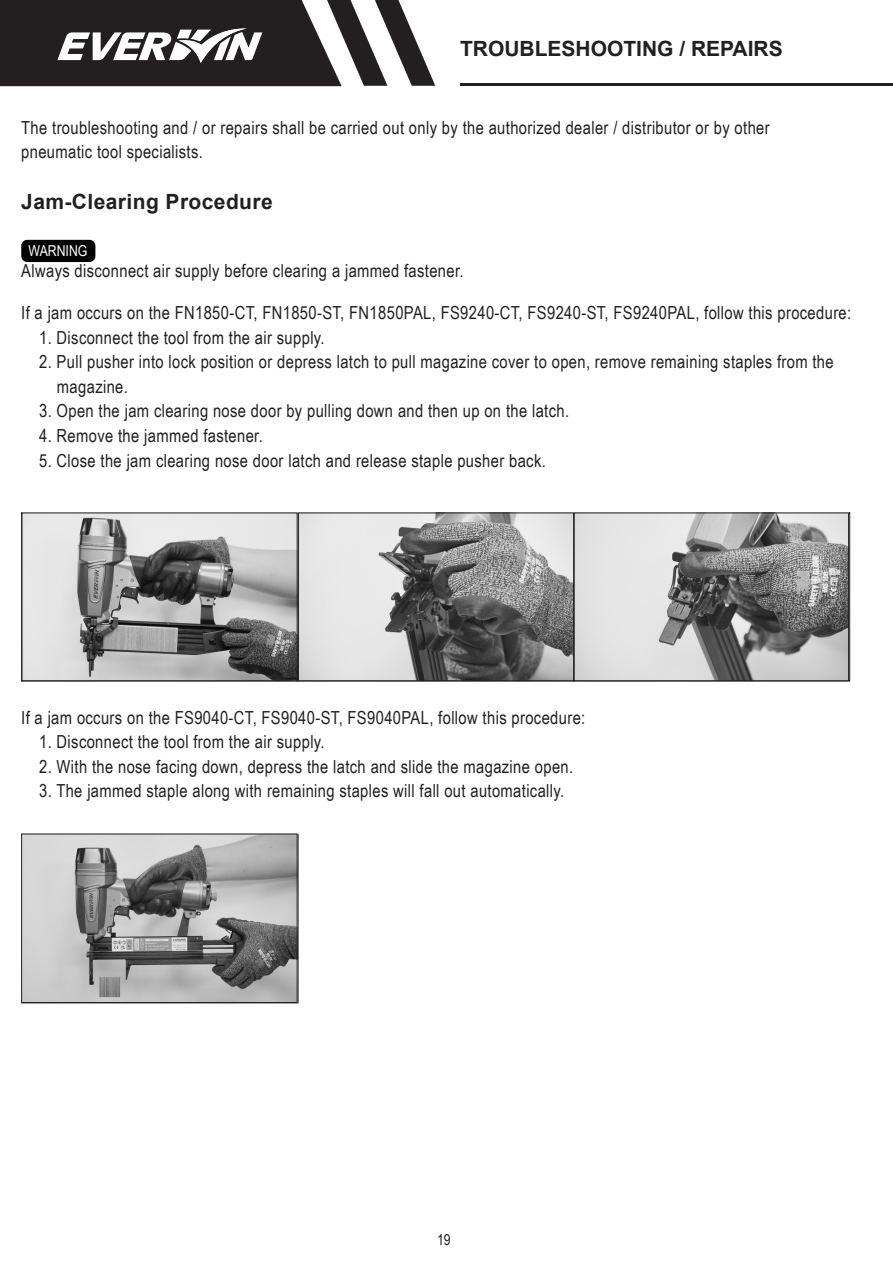
<style>
.page{position:relative;width:893px;height:1263px;background:#fff}
.page>*{position:absolute;margin:0;border:0;box-sizing:border-box;transform-origin:0 0}
.t1{font:700 21px "Arial";color:#231f20}
.t2{font:700 21px "Arial";letter-spacing:.02em;color:#231f20}
.t3{font:18px/24.6px "Arial Narrow";letter-spacing:.02em;color:#231f20}
.t4{font:15px "Arial Narrow";color:#fff}
.t5{font:15px "Arial Narrow";color:#231f20}
</style>
<div class="page">
<img style="left:24px;top:513px;width:823px;height:168px">
<div style="left:574px;top:512px;width:275px;height:169px;border:1px solid #231f20"></div>
<div style="left:22px;top:512px;width:275px;height:169px;border:1px solid #231f20"></div>
<div style="left:298px;top:512px;width:276px;height:169px;border:1px solid #231f20"></div>
<img style="left:23px;top:836px;width:272px;height:165px">
<div style="left:21px;top:834px;width:276px;height:169px;border:1px solid #231f20"></div>
<hr style="left:460px;top:83px;width:433px;height:3px;background:#231f20">
<div style="left:21px;top:240px;width:74px;height:22px;background:#030303;border-radius:6px"></div>
<svg style="left:0;top:0;width:435px;height:86px"></svg>
<p class="t1" style="left:460px;top:34px;width:324px">TROUBLESHOOTING / REPAIRS</p>
<p class="t3" style="left:21px;top:114px;width:750px">The troubleshooting and / or repairs shall be carried out only by the authorized dealer / distributor or by other pneumatic tool specialists.</p>
<p class="t2" style="left:21px;top:186px;width:253px">Jam-Clearing Procedure</p>
<p class="t4" style="left:29px;top:240px;width:60px">WARNING</p>
<p class="t3" style="left:21px;top:258px;width:444px">Always disconnect air supply before clearing a jammed fastener.</p>
<p class="t3" style="left:21px;top:300px;width:831px">If a jam occurs on the FN1850-CT, FN1850-ST, FN1850PAL, FS9240-CT, FS9240-ST, FS9240PAL, follow this procedure:</p>
<p class="t3" style="left:39px;top:324px;width:287px">1. Disconnect the tool from the air supply.</p>
<p class="t3" style="left:57px;top:349px;width:778px;text-indent:-18px">2. Pull pusher into lock position or depress latch to pull magazine cover to open, remove remaining staples from the magazine.</p>
<p class="t3" style="left:39px;top:398px;width:532px">3. Open the jam clearing nose door by pulling down and then up on the latch.</p>
<p class="t3" style="left:39px;top:423px;width:225px">4. Remove the jammed fastener.</p>
<p class="t3" style="left:39px;top:447px;width:508px">5. Close the jam clearing nose door latch and release staple pusher back.</p>
<p class="t3" style="left:21px;top:704px;width:566px">If a jam occurs on the FS9040-CT, FS9040-ST, FS9040PAL, follow this procedure:</p>
<p class="t3" style="left:39px;top:729px;width:287px">1. Disconnect the tool from the air supply.</p>
<p class="t3" style="left:39px;top:753px;width:536px">2. With the nose facing down, depress the latch and slide the magazine open.</p>
<p class="t3" style="left:39px;top:778px;width:527px">3. The jammed staple along with remaining staples will fall out automatically.</p>
<p class="t5" style="left:437px;top:1228px;width:15px">19</p>
</div>
